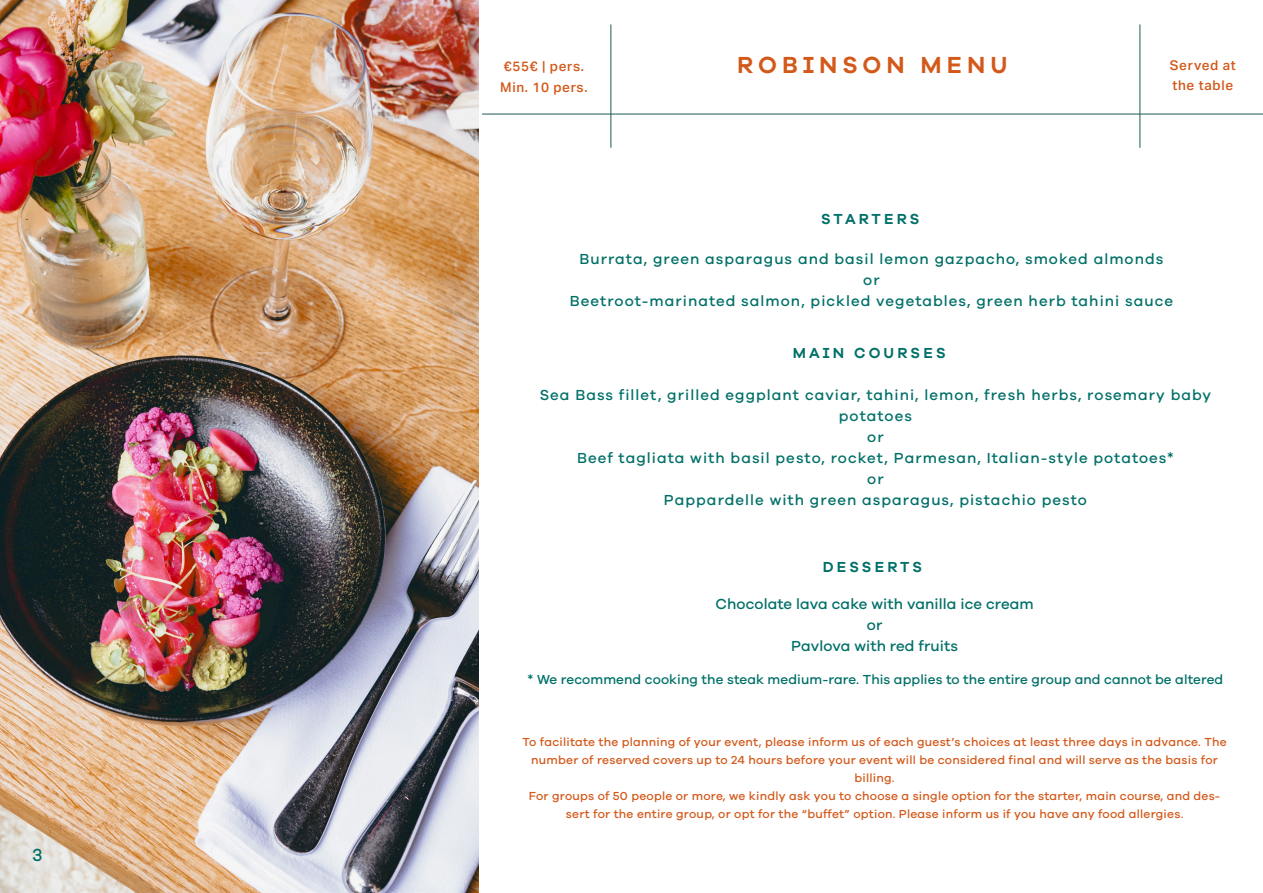
<style>
.page{position:relative;width:1263px;height:893px;background:#fff}
.page>*{position:absolute;margin:0;border:0;box-sizing:border-box;transform-origin:0 0}
.t1{font:600 24px "Galano Grotesque Alt";letter-spacing:.21em;color:#d3591a}
.Paragraphes{font:500 18px "Galano Grotesque";color:#007068}
.Paragraphes-2{font:500 15px "Galano Grotesque";letter-spacing:.07em;color:#007068}
.Style_de_paragraphe_1{font:500 15px "Galano Grotesque";letter-spacing:.005em;color:#007068}
.t2{font:600 15px "Galano Grotesque Alt";letter-spacing:.21em;color:#007068}
.Style_de_paragraphe_1-2{font:500 13.5px "Galano Grotesque";letter-spacing:.005em;color:#007068}
.t3{font:500 13.5px "Aktiv Grotesk";letter-spacing:.05em;color:#d3591a}
.t4{font:500 12px/18px "Galano Grotesque";letter-spacing:.02em;color:#d3591a;text-align:center}
</style>
<div class="page">
<img style="left:0;top:0;width:479px;height:893px">
<hr style="left:482px;top:114px;width:781px;height:1px;background:#1f5956">
<hr style="left:611px;top:24px;width:1px;height:124px;background:#1f5956">
<hr style="left:1140px;top:24px;width:1px;height:124px;background:#1f5956">
<p class="Paragraphes" style="left:32px;top:844px;width:12px">3</p>
<p class="t3" style="left:504px;top:58px;width:82px">€55€ | pers.</p>
<p class="t1" style="left:737px;top:49px;width:272px">ROBINSON MENU</p>
<p class="t3" style="left:500px;top:79px;width:89px">Min. 10 pers.</p>
<p class="t2" style="left:821px;top:209px;width:100px">STARTERS</p>
<p class="t3" style="left:1170px;top:57px;width:67px">Served at</p>
<p class="t3" style="left:1172px;top:77px;width:62px">the table</p>
<p class="Paragraphes-2" style="left:579px;top:250px;width:585px">Burrata, green asparagus and basil lemon gazpacho, smoked almonds</p>
<p class="Paragraphes-2" style="left:863px;top:271px;width:18px">or</p>
<p class="Paragraphes-2" style="left:570px;top:292px;width:605px">Beetroot-marinated salmon, pickled vegetables, green herb tahini sauce</p>
<p class="t2" style="left:793px;top:343px;width:154px">MAIN COURSES</p>
<p class="Paragraphes-2" style="left:540px;top:386px;width:673px">Sea Bass fillet, grilled eggplant caviar, tahini, lemon, fresh herbs, rosemary baby</p>
<p class="Paragraphes-2" style="left:839px;top:407px;width:75px">potatoes</p>
<p class="Paragraphes-2" style="left:867px;top:428px;width:18px">or</p>
<p class="Paragraphes-2" style="left:577px;top:449px;width:598px">Beef tagliata with basil pesto, rocket, Parmesan, Italian-style potatoes*</p>
<p class="Paragraphes-2" style="left:867px;top:470px;width:18px">or</p>
<p class="Paragraphes-2" style="left:664px;top:491px;width:425px">Pappardelle with green asparagus, pistachio pesto</p>
<p class="t2" style="left:823px;top:557px;width:101px">DESSERTS</p>
<p class="Style_de_paragraphe_1" style="left:715px;top:595px;width:320px">Chocolate lava cake with vanilla ice cream</p>
<p class="Style_de_paragraphe_1" style="left:867px;top:616px;width:17px">or</p>
<p class="Style_de_paragraphe_1" style="left:791px;top:637px;width:168px">Pavlova with red fruits</p>
<p class="Style_de_paragraphe_1-2" style="left:528px;top:671px;width:697px">* We recommend cooking the steak medium-rare. This applies to the entire group and cannot be altered</p>
<p class="t4" style="left:522px;top:732px;width:706px">To facilitate the planning of your event, please inform us of each guest’s choices at least three days in advance. The number of reserved covers up to 24 hours before your event will be considered final and will serve as the basis for billing.</p>
<p class="t4" style="left:529px;top:786px;width:693px">For groups of 50 people or more, we kindly ask you to choose a single option for the starter, main course, and des&shy;sert for the entire group, or opt for the “buffet” option. Please inform us if you have any food allergies.</p>
</div>
